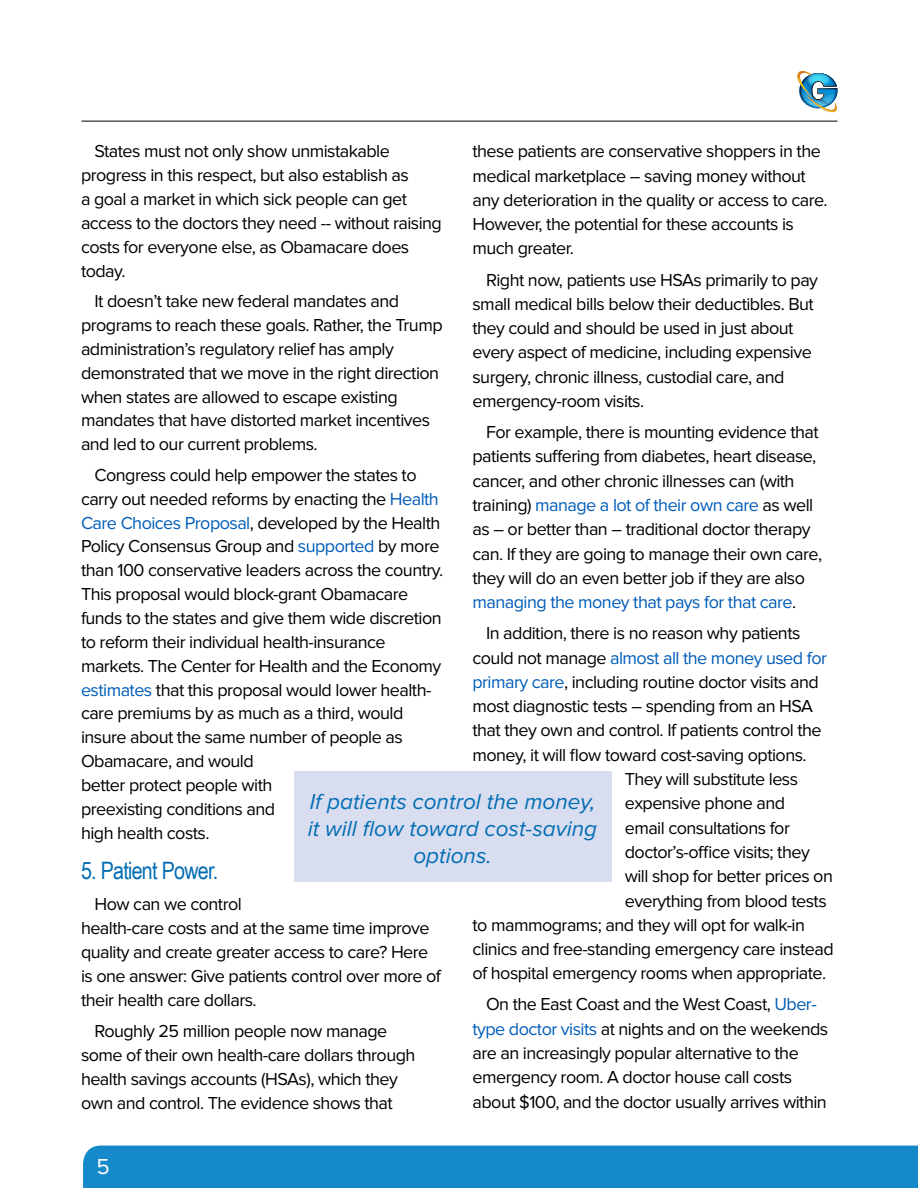
<style>
.page{position:relative;width:918px;height:1188px;background:#fff}
.page>*{position:absolute;margin:0;border:0;box-sizing:border-box;transform-origin:0 0}
.t1{font:24px "Arial Narrow";letter-spacing:-.03em;color:#036db3}
.t2{font:italic 22.5px/27px "Proxima Nova";color:#036db3;text-align:center}
.t3{font:22.5px "Proxima Nova";color:#fff}
.t4{font:18px/23.9px "Proxima Nova";letter-spacing:-.03em;color:#000}
.t5{font:18px "Proxima Nova";letter-spacing:-.03em;color:#005db9}
.s1{color:#005db9}
.s2{color:#000}
</style>
<div class="page">
<hr style="left:82px;top:121px;width:756px;height:1px;background:#000">
<svg style="left:797px;top:71px;width:41px;height:42px"></svg>
<div style="left:294px;top:771px;width:317px;height:110px;background:#d8def0"></div>
<div style="left:83px;top:1146px;width:835px;height:42px;background:#1689ca"></div>
<p class="t4" style="left:81px;top:140px;width:362px;text-indent:14px">States must not only show unmistakable progress in this respect, but also establish as<br>a goal a market in which sick people can get access to the doctors they need -- without raising costs for everyone else, as Obamacare does today.</p>
<p class="t4" style="left:81px;top:290px;width:363px;text-indent:14px">It doesn’t take new federal mandates and programs to reach these goals. Rather, the Trump administration’s regulatory relief has amply demonstrated that we move in the right direction when states are allowed to escape existing mandates that have distorted market incentives and led to our current problems.</p>
<p class="t4" style="left:81px;top:463px;width:364px;text-indent:14px">Congress could help empower the states to carry out needed reforms by enacting the <span class="s1">Health Care Choices Proposal</span>, developed by the Health Policy Consensus Group and <span class="s1">supported</span> by more than 100 conservative leaders across the country.<br>This proposal would block-grant Obamacare funds to the states and give them wide discretion to reform their individual health-insurance markets. The Center for Health and the Economy <span class="s1">estimates</span> that this proposal would lower health&shy;care premiums by as much as a third, would insure about the same number of people as Obamacare, and would<br>better protect people with<br>preexisting conditions and<br>high health costs.</p>
<h1 class="t1" style="left:81px;top:853px;width:139px">5. Patient Power.</h1>
<p class="t4" style="left:81px;top:892px;width:362px;text-indent:14px">How can we control<br>health-care costs and at the same time improve quality and create greater access to care? Here is one answer: Give patients control over more of their health care dollars.</p>
<p class="t4" style="left:81px;top:1019px;width:336px;text-indent:14px">Roughly 25 million people now manage some of their own health-care dollars through health savings accounts (HSAs), which they own and control. The evidence shows that</p>
<p class="t4" style="left:472px;top:139px;width:357px;line-height:24.3px">these patients are conservative shoppers in the medical marketplace – saving money without any deterioration in the quality or access to care.<br>However, the potential for these accounts is much greater.</p>
<p class="t4" style="left:472px;top:268px;width:347px;line-height:24.3px;text-indent:14px">Right now, patients use HSAs primarily to pay small medical bills below their deductibles. But they could and should be used in just about every aspect of medicine, including expensive surgery, chronic illness, custodial care, and emergency-room visits.</p>
<p class="t4" style="left:472px;top:420px;width:351px;line-height:24.3px;text-indent:14px">For example, there is mounting evidence that patients suffering from diabetes, heart disease, cancer, and other chronic illnesses can (with training) <span class="s1">manage a lot of their own care</span> as well as – or better than – traditional doctor therapy can. If they are going to manage their own care, they will do an even better job if they are also <span class="s1">managing the money that pays for that care</span>.</p>
<p class="t4" style="left:486px;top:622px;width:316px">In addition, there is no reason why patients</p>
<p class="t5" style="left:472px;top:647px;width:356px"><span class="s2">could not manage</span> almost all the money used for</p>
<p class="t4" style="left:472px;top:670px;width:348px"><span class="s1">primary care</span>, including routine doctor visits and</p>
<p class="t4" style="left:472px;top:694px;width:342px">most diagnostic tests – spending from an HSA</p>
<p class="t4" style="left:472px;top:719px;width:351px">that they own and control. If patients control the</p>
<p class="t4" style="left:472px;top:743px;width:336px">money, it will flow toward cost-saving options.</p>
<p class="t4" style="left:625px;top:767px;width:175px">They will substitute less</p>
<p class="t4" style="left:625px;top:792px;width:162px">expensive phone and</p>
<p class="t4" style="left:625px;top:816px;width:167px">email consultations for</p>
<p class="t4" style="left:625px;top:840px;width:187px">doctor’s-office visits; they</p>
<p class="t4" style="left:625px;top:865px;width:210px">will shop for better prices on</p>
<p class="t4" style="left:625px;top:889px;width:203px">everything from blood tests</p>
<p class="t4" style="left:472px;top:913px;width:334px">to mammograms; and they will opt for walk-in</p>
<p class="t4" style="left:472px;top:937px;width:363px">clinics and free-standing emergency care instead</p>
<p class="t4" style="left:472px;top:962px;width:355px">of hospital emergency rooms when appropriate.</p>
<p class="t4" style="left:472px;top:993px;width:357px;line-height:24.3px;text-indent:14px">On the East Coast and the West Coast, <span class="s1">Uber&shy;type doctor visits</span> at nights and on the weekends are an increasingly popular alternative to the emergency room. A doctor house call costs about $100, and the doctor usually arrives within</p>
<p class="t2" style="left:308px;top:788px;width:291px">If patients control the money, it will flow toward cost-saving options.</p>
<p class="t3" style="left:97px;top:1153px;width:15px">5</p>
</div>
